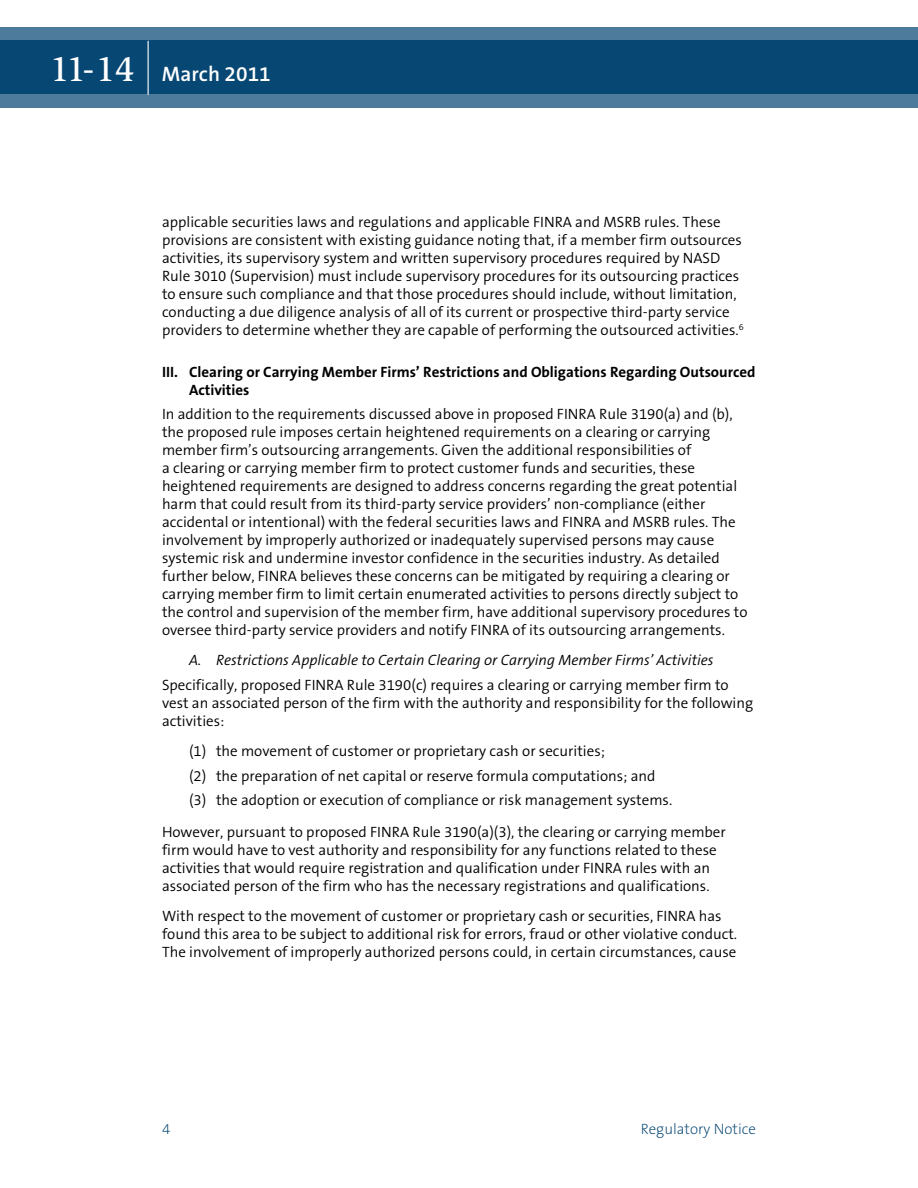
<style>
.page{position:relative;width:918px;height:1188px;background:#fff}
.page>*{position:absolute;margin:0;border:0;box-sizing:border-box;transform-origin:0 0}
.t1{font:600 21px "The Sans B6";color:#fff}
.t2{font:300 15px/18px "The Sans B4";color:#000}
.t3{font:700 15px/18px "The Sans B7";color:#000}
.t4{font:italic 300 15px "The Sans B4";color:#000}
.t5{font:200 15px "The Sans B2";color:#004270}
.s1{font-family:"Slimbach LT";font-weight:500;font-size:36px}
</style>
<div class="page">
<svg style="left:0;top:27px;width:917px;height:81px;background:#1e5881"></svg>
<hr style="left:148px;top:41px;width:1px;height:54px;background:#fff">
<hr style="left:917px;top:27px;width:1px;height:81px;background:#004270">
<h1 class="t1" style="left:51px;top:63px;width:222px"><span class="s1">11-14</span> March 2011</h1>
<p class="t2" style="left:162px;top:213px;width:583px">applicable securities laws and regulations and applicable FINRA and MSRB rules. These provisions are consistent with existing guidance noting that, if a member firm outsources activities, its supervisory system and written supervisory procedures required by NASD Rule 3010 (Supervision) must include supervisory procedures for its outsourcing practices to ensure such compliance and that those procedures should include, without limitation, conducting a due diligence analysis of all of its current or prospective third-party service providers to determine whether they are capable of performing the outsourced activities.<sup>6</sup></p>
<p class="t3" style="left:189px;top:363px;width:568px;text-indent:-27px">III. Clearing or Carrying Member Firms’ Restrictions and Obligations Regarding Outsourced<br>Activities</p>
<p class="t2" style="left:162px;top:405px;width:587px">In addition to the requirements discussed above in proposed FINRA Rule 3190(a) and (b), the proposed rule imposes certain heightened requirements on a clearing or carrying member firm’s outsourcing arrangements. Given the additional responsibilities of<br>a clearing or carrying member firm to protect customer funds and securities, these heightened requirements are designed to address concerns regarding the great potential harm that could result from its third-party service providers’ non-compliance (either accidental or intentional) with the federal securities laws and FINRA and MSRB rules. The involvement by improperly authorized or inadequately supervised persons may cause systemic risk and undermine investor confidence in the securities industry. As detailed further below, FINRA believes these concerns can be mitigated by requiring a clearing or carrying member firm to limit certain enumerated activities to persons directly subject to the control and supervision of the member firm, have additional supervisory procedures to oversee third-party service providers and notify FINRA of its outsourcing arrangements.</p>
<p class="t4" style="left:189px;top:652px;width:526px">A. Restrictions Applicable to Certain Clearing or Carrying Member Firms’ Activities</p>
<p class="t2" style="left:162px;top:676px;width:593px">Specifically, proposed FINRA Rule 3190(c) requires a clearing or carrying member firm to vest an associated person of the firm with the authority and responsibility for the following activities:</p>
<p class="t2" style="left:189px;top:739px;width:485px;line-height:24.8px">(1) the movement of customer or proprietary cash or securities;<br>(2) the preparation of net capital or reserve formula computations; and (3) the adoption or execution of compliance or risk management systems.</p>
<p class="t2" style="left:162px;top:823px;width:565px">However, pursuant to proposed FINRA Rule 3190(a)(3), the clearing or carrying member firm would have to vest authority and responsibility for any functions related to these activities that would require registration and qualification under FINRA rules with an associated person of the firm who has the necessary registrations and qualifications.</p>
<p class="t2" style="left:162px;top:907px;width:577px">With respect to the movement of customer or proprietary cash or securities, FINRA has found this area to be subject to additional risk for errors, fraud or other violative conduct.<br>The involvement of improperly authorized persons could, in certain circumstances, cause</p>
<p class="t5" style="left:162px;top:1121px;width:10px">4</p>
<p class="t5" style="left:641px;top:1121px;width:117px">Regulatory Notice</p>
</div>
